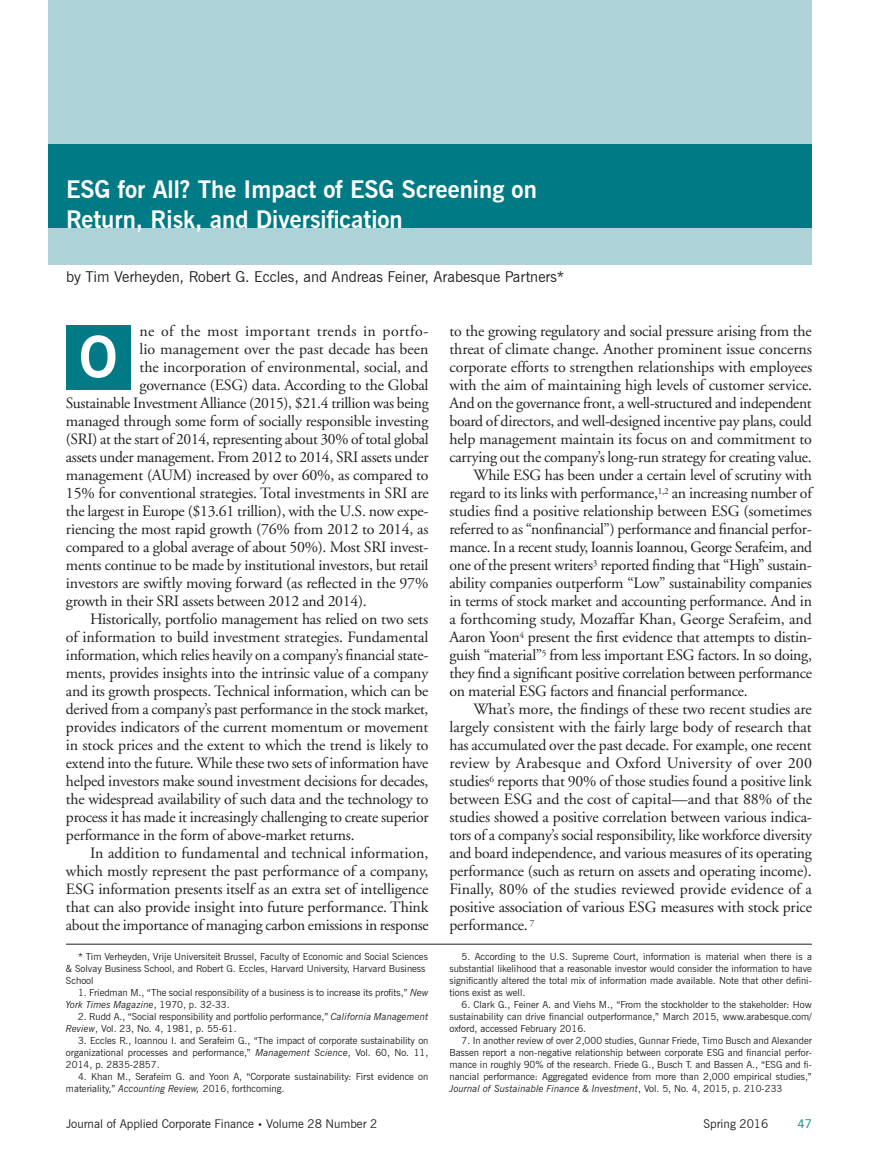
<style>
.page{position:relative;width:878px;height:1175px;background:#fff}
.page>*{position:absolute;margin:0;border:0;box-sizing:border-box;transform-origin:0 0}
.article_dropcap{font:700 57px "News Gothic BT";color:#fff}
.article_title{font:700 24px/30px "News Gothic BT";color:#fff}
.article_paragraph_w{font:15.75px/18px "Adobe Garamond";letter-spacing:-.02em;color:#231f20;text-align:justify}
.article_paragraph_no{font:15.75px "Adobe Garamond Pro";letter-spacing:-.015em;color:#231f20}
.article_byline{font:15px "News Gothic BT";color:#231f20}
.t1{font:12px "News Gothic BT";color:#231f20}
.folio_page__right{font:12px "News Gothic BT";color:#007b85}
.article_footnote{font:9.75px/12px "News Gothic BT";color:#231f20}
.s1{font-style:italic}
.s2{font-size:9px}
</style>
<div class="page">
<div style="left:48px;top:144px;width:764px;height:84px;background:#007b85"></div>
<div style="left:48px;top:0;width:764px;height:144px;background:#add2d8"></div>
<div style="left:48px;top:228px;width:764px;height:36px;background:#add2d8"></div>
<hr style="left:66px;top:943px;width:745px;height:1px;background:#231f20">
<div style="left:66px;top:326px;width:64px;height:64px;background:#007b85"></div>
<p class="article_title" style="left:66px;top:174px;width:472px">ESG for All? The Impact of ESG Screening on<br>Return, Risk, and Diversification</p>
<p class="article_byline" style="left:66px;top:268px;width:500px">by Tim Verheyden, Robert G. Eccles, and Andreas Feiner, Arabesque Partners*</p>
<p class="article_paragraph_no" style="left:139px;top:322px;width:290px">ne of the most important trends in portfo-</p>
<p class="article_paragraph_no" style="left:139px;top:340px;width:290px">lio management over the past decade has been</p>
<p class="article_paragraph_no" style="left:139px;top:358px;width:290px">the incorporation of environmental, social, and</p>
<p class="article_paragraph_no" style="left:139px;top:376px;width:290px">governance (ESG) data. According to the Global</p>
<p class="article_paragraph_no" style="left:66px;top:394px;width:364px">Sustainable Investment Alliance (2015), $21.4 trillion was being</p>
<p class="article_paragraph_no" style="left:66px;top:412px;width:364px">managed through some form of socially responsible investing</p>
<p class="article_paragraph_no" style="left:66px;top:430px;width:364px">(SRI) at the start of 2014, representing about 30% of total global</p>
<p class="article_paragraph_no" style="left:66px;top:448px;width:364px">assets under management. From 2012 to 2014, SRI assets under</p>
<p class="article_paragraph_no" style="left:66px;top:466px;width:364px">management (AUM) increased by over 60%, as compared to</p>
<p class="article_paragraph_no" style="left:66px;top:484px;width:364px">15% for conventional strategies. Total investments in SRI are</p>
<p class="article_paragraph_no" style="left:66px;top:502px;width:364px">the largest in Europe ($13.61 trillion), with the U.S. now expe-</p>
<p class="article_paragraph_no" style="left:66px;top:520px;width:364px">riencing the most rapid growth (76% from 2012 to 2014, as</p>
<p class="article_paragraph_no" style="left:66px;top:538px;width:364px">compared to a global average of about 50%). Most SRI invest-</p>
<p class="article_paragraph_no" style="left:66px;top:556px;width:364px">ments continue to be made by institutional investors, but retail</p>
<p class="article_paragraph_no" style="left:66px;top:574px;width:364px">investors are swiftly moving forward (as reflected in the 97%</p>
<p class="article_paragraph_no" style="left:66px;top:592px;width:302px">growth in their SRI assets between 2012 and 2014).</p>
<p class="article_paragraph_w" style="left:66px;top:610px;width:364px;text-indent:24px">Historically, portfolio management has relied on two sets of information to build investment strategies. Fundamental information, which relies heavily on a company’s financial state&shy;ments, provides insights into the intrinsic value of a company and its growth prospects. Technical information, which can be derived from a company’s past performance in the stock market, provides indicators of the current momentum or movement in stock prices and the extent to which the trend is likely to extend into the future. While these two sets of information have helped investors make sound investment decisions for decades, the widespread availability of such data and the technology to process it has made it increasingly challenging to create superior performance in the form of above-market returns.</p>
<p class="article_paragraph_w" style="left:66px;top:844px;width:364px;text-indent:24px">In addition to fundamental and technical information, which mostly represent the past performance of a company, ESG information presents itself as an extra set of intelligence that can also provide insight into future performance. Think about the importance of managing carbon emissions in response</p>
<p class="article_dropcap" style="left:79px;top:322px;width:40px">OB</p>
<p class="article_footnote" style="left:66px;top:950px;width:363px;text-indent:12px">* Tim Verheyden, Vrije Universiteit Brussel, Faculty of Economic and Social Sciences &amp; Solvay Business School, and Robert G. Eccles, Harvard University, Harvard Business<br>School</p>
<p class="article_footnote" style="left:66px;top:986px;width:364px;text-indent:12px">1. Friedman M., “The social responsibility of a business is to increase its profits,” <span class="s1">New<br>York Times Magazine</span>, 1970, p. 32-33.</p>
<p class="article_footnote" style="left:66px;top:1010px;width:364px;text-indent:12px">2. Rudd A., “Social responsibility and portfolio performance,” <span class="s1">California Management<br>Review</span>, Vol. 23, No. 4, 1981, p. 55-61.</p>
<p class="article_footnote" style="left:66px;top:1034px;width:364px;text-align:justify;text-indent:12px">3. Eccles R., Ioannou I. and Serafeim G., “The impact of corporate sustainability on organizational processes and performance,” <span class="s1">Management Science</span>, Vol. 60, No. 11, 2014, p. 2835-2857.</p>
<p class="article_footnote" style="left:66px;top:1070px;width:364px;text-indent:12px">4. Khan M., Serafeim G. and Yoon A, “Corporate sustainability: First evidence on materiality,” <span class="s1">Accounting Review,</span> 2016, forthcoming.</p>
<p class="article_paragraph_w" style="left:449px;top:322px;width:364px">to the growing regulatory and social pressure arising from the threat of climate change. Another prominent issue concerns corporate efforts to strengthen relationships with employees with the aim of maintaining high levels of customer service.<br>And on the governance front, a well-structured and independent board of directors, and well-designed incentive pay plans, could help management maintain its focus on and commitment to carrying out the company’s long-run strategy for creating value.</p>
<p class="article_paragraph_w" style="left:449px;top:466px;width:364px;text-indent:24px">While ESG has been under a certain level of scrutiny with regard to its links with performance,<sup>1,2</sup> an increasing number of studies find a positive relationship between ESG (sometimes referred to as “nonfinancial”) performance and financial perfor&shy;mance. In a recent study, Ioannis Ioannou, George Serafeim, and one of the present writers<sup>3</sup> reported finding that “High” sustain&shy;ability companies outperform “Low” sustainability companies in terms of stock market and accounting performance. And in a forthcoming study, Mozaffar Khan, George Serafeim, and Aaron Yoon<sup>4</sup> present the first evidence that attempts to distin&shy;guish “material”<sup>5</sup> from less important ESG factors. In so doing, they find a significant positive correlation between performance on material ESG factors and financial performance.</p>
<p class="article_paragraph_w" style="left:449px;top:700px;width:364px;text-indent:24px">What’s more, the findings of these two recent studies are largely consistent with the fairly large body of research that has accumulated over the past decade. For example, one recent review by Arabesque and Oxford University of over 200 studies<sup>6</sup> reports that 90% of those studies found a positive link between ESG and the cost of capital—and that 88% of the studies showed a positive correlation between various indica&shy;tors of a company’s social responsibility, like workforce diversity and board independence, and various measures of its operating performance (such as return on assets and operating income).<br>Finally, 80% of the studies reviewed provide evidence of a positive association of various ESG measures with stock price performance. <sup>7</sup></p>
<p class="article_footnote" style="left:449px;top:950px;width:364px;text-align:justify;text-indent:12px">5. According to the U.S. Supreme Court, information is material when there is a substantial likelihood that a reasonable investor would consider the information to have significantly altered the total mix of information made available. Note that other defini&shy;tions exist as well.</p>
<p class="article_footnote" style="left:449px;top:998px;width:364px;text-align:justify;text-indent:12px">6. Clark G., Feiner A. and Viehs M., “From the stockholder to the stakeholder: How sustainability can drive financial outperformance,” March 2015, www.arabesque.com/ oxford, accessed February 2016.</p>
<p class="article_footnote" style="left:449px;top:1034px;width:364px;text-align:justify;text-indent:12px">7. In another review of over 2,000 studies, Gunnar Friede, Timo Busch and Alexander Bassen report a non-negative relationship between corporate ESG and financial perfor&shy;mance in roughly 90% of the research. Friede G., Busch T. and Bassen A., “ESG and fi&shy;nancial performance: Aggregated evidence from more than 2,000 empirical studies,” <span class="s1">Journal of Sustainable Finance &amp; Investment</span>, Vol. 5, No. 4, 2015, p. 210-233</p>
<p class="t1" style="left:66px;top:1116px;width:313px">Journal of Applied Corporate Finance <span class="s2">•</span> Volume 28 Number 2</p>
<p class="t1" style="left:703px;top:1116px;width:66px">Spring 2016</p>
<p class="folio_page__right" style="left:797px;top:1116px;width:16px">47</p>
</div>
